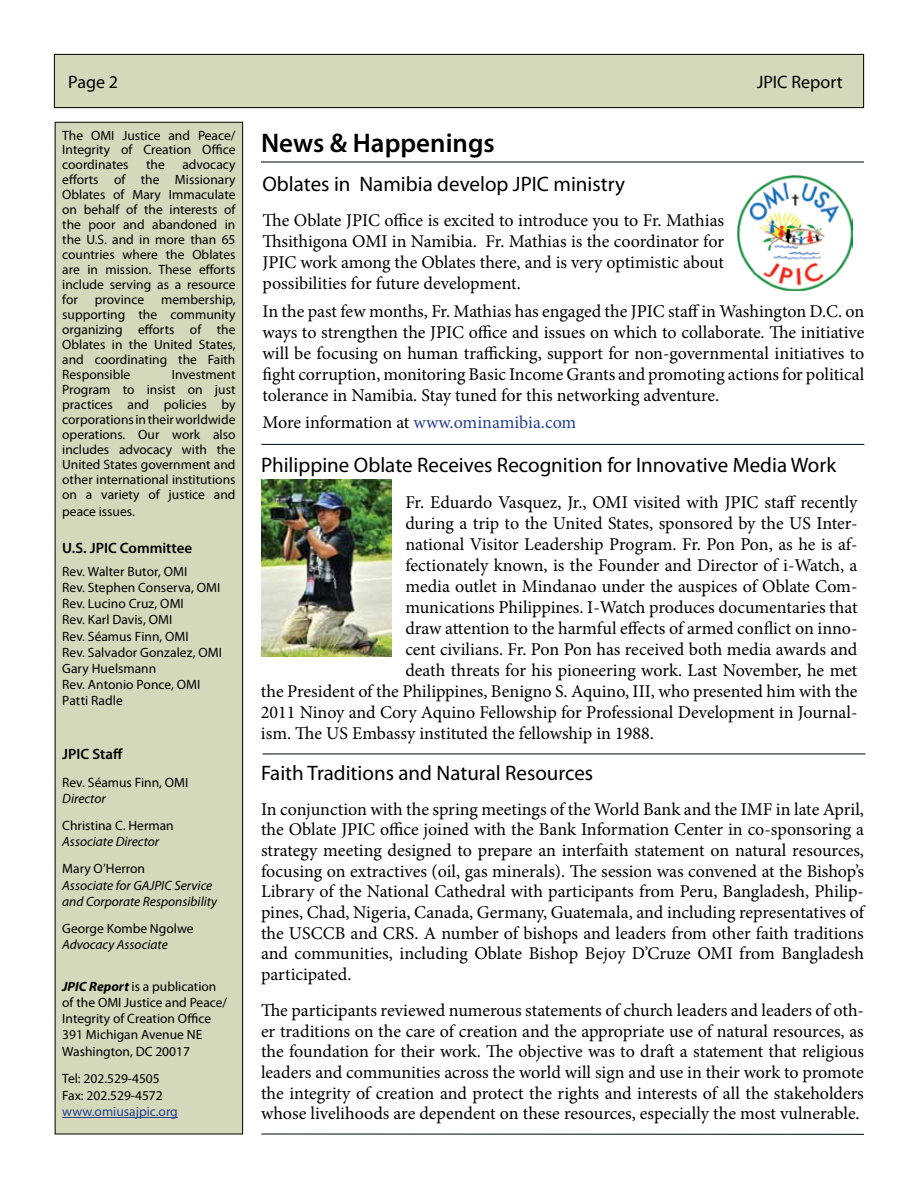
<style>
.page{position:relative;width:918px;height:1188px;background:#fff}
.page>*{position:absolute;margin:0;border:0;box-sizing:border-box;transform-origin:0 0}
.t1{font:600 27px "Myriad Pro";color:#000}
.t2{font:21px "Myriad Pro";color:#000}
.t3{font:18px/20.7px "Minion Pro";letter-spacing:-.005em;color:#000;text-align:justify}
.t4{font:18px "Minion Pro";letter-spacing:-.005em;color:#25408f}
.t5{font:18px "Myriad Pro";color:#000}
.t6{font:600 15px "Myriad Pro";color:#000}
.t7{font:13.5px/15px "Myriad Pro";color:#000;text-align:justify}
.t8{font:italic 13.5px/16.2px "Myriad Pro";color:#000}
.t9{font:13.5px "Myriad Pro";color:#25408f}
.s1{color:#000}
.s2{font-weight:700;font-style:italic}
</style>
<div class="page">
<div style="left:54px;top:54px;width:810px;height:54px;background:#d5d9bb"></div>
<div style="left:54px;top:54px;width:810px;height:54px;border:1px solid #000"></div>
<div style="left:55px;top:122px;width:188px;height:1012px;background:#d5d9bb"></div>
<hr style="left:62px;top:1117px;width:116px;height:1px;background:#25408f">
<div style="left:55px;top:122px;width:188px;height:1012px;border:1px solid #000"></div>
<hr style="left:261px;top:161px;width:603px;height:2px;background:#17252d">
<hr style="left:261px;top:1133px;width:603px;height:2px;background:#17252d">
<img style="left:738px;top:176px;width:114px;height:114px">
<hr style="left:261px;top:444px;width:603px;height:1px;background:#17252d">
<hr style="left:262px;top:753px;width:604px;height:1px;background:#17252d">
<img style="left:261px;top:480px;width:131px;height:177px">
<p class="t5" style="left:68px;top:71px;width:51px">Page 2</p>
<p class="t5" style="left:757px;top:71px;width:87px">JPIC Report</p>
<p class="t7" style="left:62px;top:127px;width:175px">The OMI Justice and Peace/ Integrity of Creation Office coordinates</p>
<h1 class="t1" style="left:261px;top:126px;width:235px">News &amp; Happenings</h1>
<p class="t2" style="left:262px;top:171px;width:364px">Oblates in Namibia develop JPIC ministry</p>
<p class="t3" style="left:262px;top:210px;width:463px">The Oblate JPIC office is excited to introduce you to Fr. Mathias Thsithigona OMI in Namibia. Fr. Mathias is the coordinator for JPIC work among the Oblates there, and is very optimistic about possibilities for future development.</p>
<p class="t3" style="left:262px;top:300px;width:603px">In the past few months, Fr. Mathias has engaged the JPIC staff in Washington D.C. on ways to strengthen the JPIC office and issues on which to collaborate. The initiative will be focusing on human trafficking, support for non-governmental initiatives to fight corruption, monitoring Basic Income Grants and promoting actions for political tolerance in Namibia. Stay tuned for this networking adventure.</p>
<p class="t4" style="left:262px;top:411px;width:315px"><span class="s1">More information at</span> www.ominamibia.com</p>
<p class="t2" style="left:261px;top:452px;width:577px">Philippine Oblate Receives Recognition for Innovative Media Work</p>
<p class="t3" style="left:405px;top:491px;width:454px">Fr. Eduardo Vasquez, Jr., OMI visited with JPIC staff recently</p>
<p class="t3" style="left:405px;top:513px;width:454px">during a trip to the United States, sponsored by the US Inter-</p>
<p class="t3" style="left:405px;top:534px;width:454px">national Visitor Leadership Program. Fr. Pon Pon, as he is af-</p>
<p class="t3" style="left:405px;top:555px;width:454px">fectionately known, is the Founder and Director of i-Watch, a</p>
<p class="t3" style="left:405px;top:576px;width:454px">media outlet in Mindanao under the auspices of Oblate Com-</p>
<p class="t3" style="left:405px;top:597px;width:454px">munications Philippines. I-Watch produces documentaries that</p>
<p class="t3" style="left:405px;top:618px;width:454px">draw attention to the harmful effects of armed conflict on inno-</p>
<p class="t3" style="left:405px;top:639px;width:454px">cent civilians. Fr. Pon Pon has received both media awards and</p>
<p class="t3" style="left:405px;top:660px;width:454px">death threats for his pioneering work. Last November, he met</p>
<p class="t3" style="left:261px;top:681px;width:598px">the President of the Philippines, Benigno S. Aquino, III, who presented him with the</p>
<p class="t3" style="left:261px;top:702px;width:598px">2011 Ninoy and Cory Aquino Fellowship for Professional Development in Journal-</p>
<p class="t3" style="left:261px;top:723px;width:394px">ism. The US Embassy instituted the fellowship in 1988.</p>
<p class="t2" style="left:261px;top:760px;width:334px">Faith Traditions and Natural Resources</p>
<p class="t3" style="left:261px;top:799px;width:605px">In conjunction with the spring meetings of the World Bank and the IMF in late April, the Oblate JPIC office joined with the Bank Information Center in co-sponsoring a strategy meeting designed to prepare an interfaith statement on natural resources, focusing on extractives (oil, gas minerals). The session was convened at the Bishop’s Library of the National Cathedral with participants from Peru, Bangladesh, Philip&shy;pines, Chad, Nigeria, Canada, Germany, Guatemala, and including representatives of the USCCB and CRS. A number of bishops and leaders from other faith traditions and communities, including Oblate Bishop Bejoy D’Cruze OMI from Bangladesh participated.</p>
<p class="t3" style="left:261px;top:1000px;width:605px">The participants reviewed numerous statements of church leaders and leaders of oth&shy;er traditions on the care of creation and the appropriate use of natural resources, as the foundation for their work. The objective was to draft a statement that religious leaders and communities across the world will sign and use in their work to promote the integrity of creation and protect the rights and interests of all the stakeholders whose livelihoods are dependent on these resources, especially the most vulnerable.</p>
<p class="t7" style="left:62px;top:157px;width:175px;text-indent:120px">advocacy efforts of the Missionary Oblates of Mary Immaculate on behalf of the interests of the poor and abandoned in the U.S. and in more than 65 countries where the Oblates are in mission. These efforts include serving as a resource for</p>
<p class="t7" style="left:146px;top:157px;width:20px">the</p>
<p class="t7" style="left:62px;top:292px;width:175px;text-indent:99px">membership, supporting the community organizing efforts of the Oblates in the United States, and coordinating the Faith Responsible</p>
<p class="t7" style="left:95px;top:292px;width:51px">province</p>
<p class="t7" style="left:62px;top:367px;width:175px;text-indent:110px">Investment Program to insist on just practices and policies by corporations in their worldwide operations. Our work also includes advocacy with the United States government and other international institutions on a variety of justice and</p>
<p class="t7" style="left:62px;top:504px;width:74px">peace issues.</p>
<p class="t6" style="left:62px;top:538px;width:131px">U.S. JPIC Committee</p>
<p class="t7" style="left:62px;top:563px;width:161px;line-height:16.2px;text-align:left">Rev. Walter Butor, OMI<br>Rev. Stephen Conserva, OMI<br>Rev. Lucino Cruz, OMI<br>Rev. Karl Davis, OMI<br>Rev. Séamus Finn, OMI<br>Rev. Salvador Gonzalez, OMI<br>Gary Huelsmann<br>Rev. Antonio Ponce, OMI<br>Patti Radle</p>
<p class="t6" style="left:62px;top:744px;width:62px">JPIC Staff</p>
<p class="t7" style="left:62px;top:775px;width:128px">Rev. Séamus Finn, OMI</p>
<p class="t8" style="left:62px;top:790px;width:45px">Director</p>
<p class="t7" style="left:62px;top:818px;width:113px">Christina C. Herman</p>
<p class="t8" style="left:62px;top:833px;width:99px">Associate Director</p>
<p class="t7" style="left:62px;top:861px;width:84px">Mary O’Herron</p>
<p class="t8" style="left:62px;top:877px;width:157px">Associate for GAJPIC Service and Corporate Responsibility</p>
<p class="t7" style="left:62px;top:920px;width:133px">George Kombe Ngolwe</p>
<p class="t8" style="left:62px;top:936px;width:107px">Advocacy Associate</p>
<p class="t7" style="left:62px;top:978px;width:166px;line-height:16.2px;text-align:left"><span class="s2">JPIC Report</span> is a publication of the OMI Justice and Peace/<br>Integrity of Creation Office<br>391 Michigan Avenue NE<br>Washington, DC 20017</p>
<p class="t7" style="left:62px;top:1070px;width:102px;line-height:16.5px">Tel: 202.529-4505<br>Fax: 202.529-4572</p>
<p class="t9" style="left:62px;top:1103px;width:117px">www.omiusajpic.org</p>
</div>
